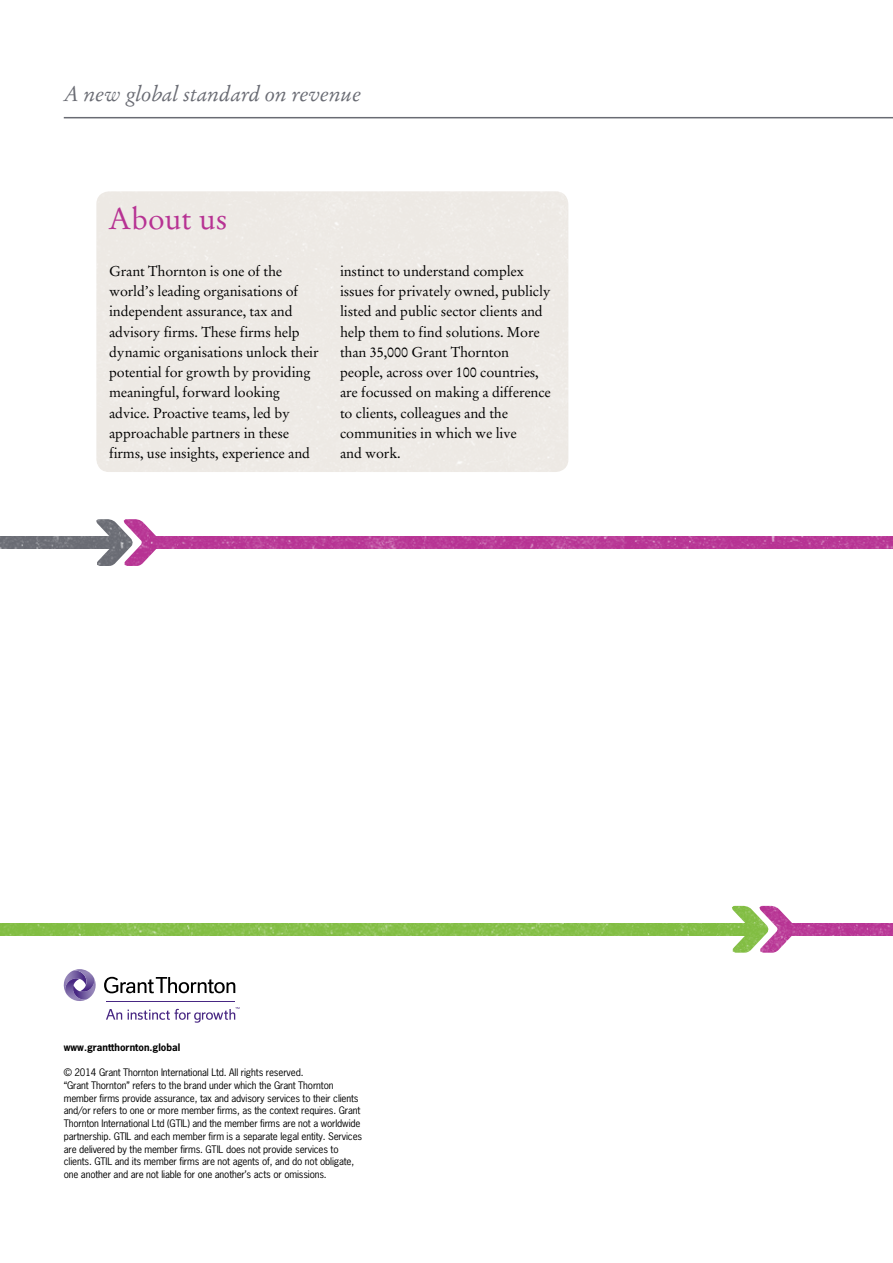
<style>
.page{position:relative;width:893px;height:1263px;background:#fff}
.page>*{position:absolute;margin:0;border:0;box-sizing:border-box;transform-origin:0 0}
.t1{font:30px "Stempel Garamond";color:#b73293}
.t2{font:italic 21px "Stempel Garamond";letter-spacing:-.01em;color:#696b73}
.t3{font:14.25px/20.2px "Stempel Garamond";letter-spacing:-.01em;color:#000}
.t4{font:9.75px/12.8px "News Gothic";letter-spacing:-.015em;color:#000}
.t5{font:700 9.75px "News Gothic";color:#000}
</style>
<div class="page">
<img style="left:0;top:117px;width:893px;height:903px">
<svg style="left:104px;top:977px;width:131px;height:16px"></svg>
<svg style="left:62px;top:968px;width:36px;height:35px"></svg>
<svg style="left:106px;top:1009px;width:16px;height:11px"></svg>
<svg style="left:128px;top:1007px;width:111px;height:16px"></svg>
<hr style="left:106px;top:1001px;width:129px;height:1px;background:#482783">
<hr style="left:64px;top:117px;width:829px;height:1px;background:#696b73">
<h2 class="t2" style="left:64px;top:81px;width:299px">A new global standard on revenue</h2>
<h1 class="t1" style="left:108px;top:201px;width:121px">About us</h1>
<p class="t3" style="left:109px;top:261px;width:211px">Grant Thornton is one of the world’s leading organisations of independent assurance, tax and advisory firms. These firms help dynamic organisations unlock their potential for growth by providing meaningful, forward looking advice. Proactive teams, led by approachable partners in these firms, use insights, experience and</p>
<p class="t3" style="left:340px;top:261px;width:212px">instinct to understand complex issues for privately owned, publicly listed and public sector clients and help them to find solutions. More than 35,000 Grant Thornton people, across over 100 countries, are focussed on making a difference to clients, colleagues and the communities in which we live<br>and work.</p>
<p class="t5" style="left:64px;top:1040px;width:118px">www.grantthornton.global</p>
<p class="t4" style="left:64px;top:1066px;width:300px">© 2014 Grant Thornton International Ltd. All rights reserved.<br>“Grant Thornton” refers to the brand under which the Grant Thornton member firms provide assurance, tax and advisory services to their clients and/or refers to one or more member firms, as the context requires. Grant Thornton International Ltd (GTIL) and the member firms are not a worldwide partnership. GTIL and each member firm is a separate legal entity. Services are delivered by the member firms. GTIL does not provide services to clients. GTIL and its member firms are not agents of, and do not obligate, one another and are not liable for one another’s acts or omissions.</p>
</div>
